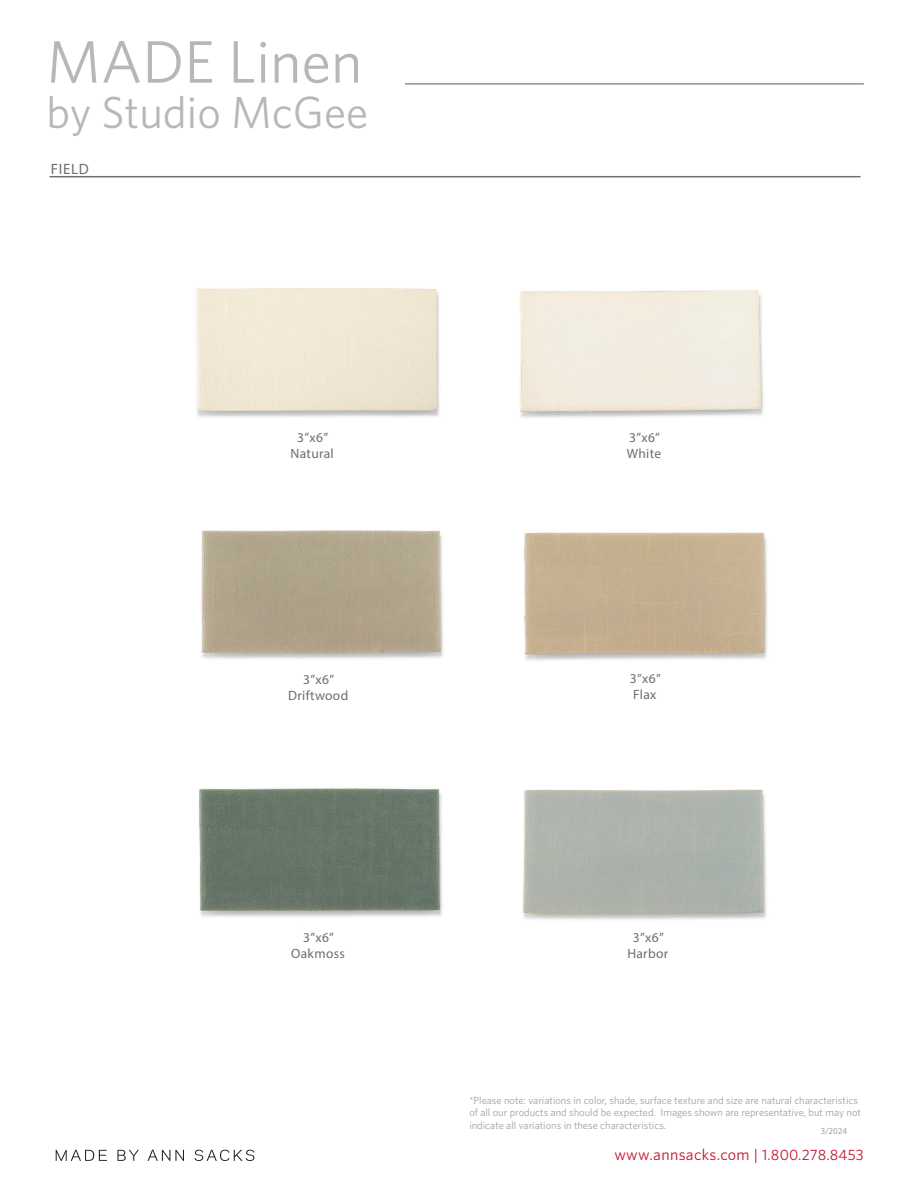
<style>
.page{position:relative;width:918px;height:1188px;background:#fff}
.page>*{position:absolute;margin:0;border:0;box-sizing:border-box;transform-origin:0 0}
.t1{font:60px "Whitney";color:#b6b7bb}
.t2{font:45px "Whitney";color:#b6b7bb}
.t3{font:15.9px "Whitney";letter-spacing:.02em;color:#c3102f}
.t4{font:15px "Myriad Pro";letter-spacing:.045em;color:#6c6d70}
.t5{font:13.5px "Myriad Pro";letter-spacing:.025em;color:#6c6d70}
.t6{font:10.5px/12.6px "Whitney";color:#a0a1a5}
.t7{font:9px "Myriad Pro";color:#9fa0a3}
.s1{font-size:15.6px}
.s2{font-size:15px}
</style>
<div class="page">
<hr style="left:405px;top:83px;width:459px;height:1px;background:#6c6d70">
<svg style="left:56px;top:1150px;width:51px;height:11px"></svg>
<svg style="left:117px;top:1150px;width:22px;height:11px"></svg>
<svg style="left:148px;top:1150px;width:36px;height:11px"></svg>
<svg style="left:194px;top:1150px;width:60px;height:11px"></svg>
<hr style="left:50px;top:176px;width:810px;height:1px;background:#6c6d70">
<hr style="left:50px;top:177px;width:810px;height:1px;background:#6c6d70">
<img style="left:196px;top:288px;width:244px;height:129px">
<img style="left:520px;top:290px;width:244px;height:128px">
<img style="left:201px;top:530px;width:242px;height:129px">
<img style="left:524px;top:532px;width:243px;height:129px">
<img style="left:199px;top:788px;width:244px;height:129px">
<img style="left:523px;top:789px;width:244px;height:131px">
<h1 class="t1" style="left:46px;top:22px;width:317px">MADE Linen</h1>
<h2 class="t2" style="left:46px;top:82px;width:323px">by Studio McGee</h2>
<p class="t4" style="left:51px;top:160px;width:40px">FIELD</p>
<p class="t5" style="left:297px;top:429px;width:33px">3”x6”</p>
<p class="t5" style="left:291px;top:446px;width:45px">Natural</p>
<p class="t5" style="left:303px;top:671px;width:33px">3”x6”</p>
<p class="t5" style="left:288px;top:687px;width:62px">Driftwood</p>
<p class="t5" style="left:303px;top:929px;width:33px">3”x6”</p>
<p class="t5" style="left:291px;top:945px;width:55px">Oakmoss</p>
<p class="t5" style="left:629px;top:429px;width:33px">3”x6”</p>
<p class="t5" style="left:627px;top:446px;width:36px">White</p>
<p class="t5" style="left:630px;top:670px;width:33px">3”x6”</p>
<p class="t5" style="left:633px;top:686px;width:25px">Flax</p>
<p class="t5" style="left:633px;top:929px;width:33px">3”x6”</p>
<p class="t5" style="left:627px;top:946px;width:42px">Harbor</p>
<p class="t6" style="left:469px;top:1093px;width:393px">*Please note: variations in color, shade, surface texture and size are natural characteristics of all our products and should be expected. Images shown are representative, but may not indicate all variations in these characteristics.</p>
<h3 class="t3" style="left:614px;top:1144px;width:251px">www.annsacks.com <span class="s1">|</span> <span class="s2">1.800.278.8453</span></h3>
<p class="t7" style="left:821px;top:1126px;width:28px">3/2024</p>
</div>
